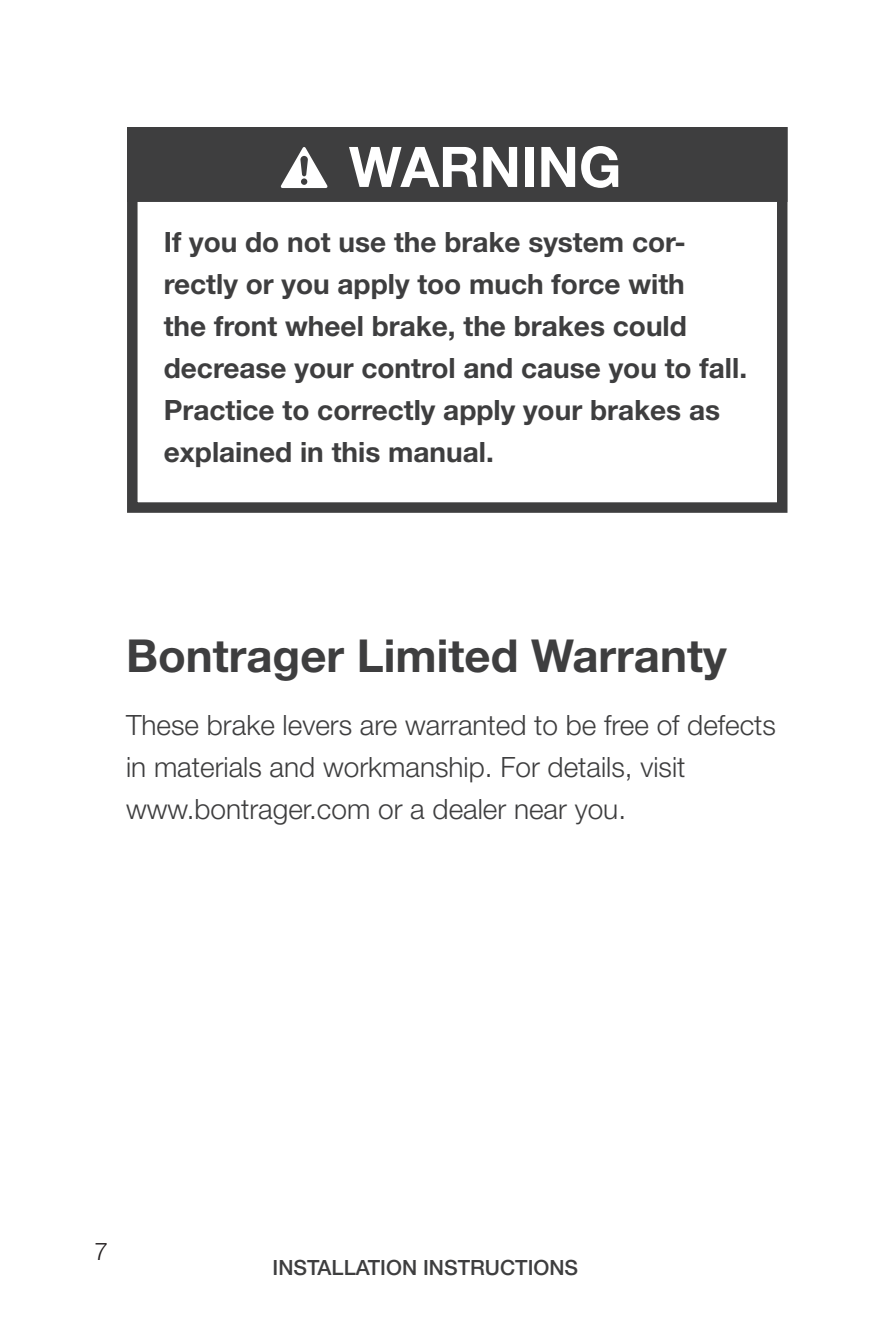
<style>
.page{position:relative;width:882px;height:1323px;background:#fff}
.page>*{position:absolute;margin:0;border:0;box-sizing:border-box;transform-origin:0 0}
.t1{font:700 56px "Helvetica Neue LT Std";color:#fff}
.t2{font:700 45.5px "Helvetica Neue LT Std";color:#3e3e3f}
.Body_Bold{font:700 28px/42px "Helvetica Neue LT Std";color:#3e3e3f}
.Body_Copy{font:300 28px/42px "Helvetica Neue LT Std";color:#3e3e3f}
.t3{font:300 24.5px "Helvetica Neue LT Std";color:#231f20}
.t4{font:500 21px "Helvetica Neue LT Std";color:#3e3e3f}
</style>
<div class="page">
<div style="left:127px;top:127px;width:661px;height:75px;background:#3e3e3f"></div>
<svg style="left:280px;top:147px;width:48px;height:41px"></svg>
<div style="left:127px;top:127px;width:661px;height:386px;border:10px solid #3e3e3f"></div>
<p class="t1" style="left:349px;top:132px;width:274px">WARNING</p>
<p class="Body_Bold" style="left:164px;top:220px;width:585px">If you do not use the brake system cor&shy;rectly or you apply too much force with<br>the front wheel brake, the brakes could decrease your control and cause you to fall.<br>Practice to correctly apply your brakes as explained in this manual.</p>
<p class="t2" style="left:126px;top:628px;width:602px">Bontrager Limited Warranty</p>
<p class="Body_Copy" style="left:126px;top:703px;width:651px">These brake levers are warranted to be free of defects in materials and workmanship. For details, visit www.bontrager.com or a dealer near you.</p>
<p class="t3" style="left:94px;top:1236px;width:15px">7</p>
<p class="t4" style="left:272px;top:1255px;width:307px">INSTALLATION INSTRUCTIONS</p>
</div>
